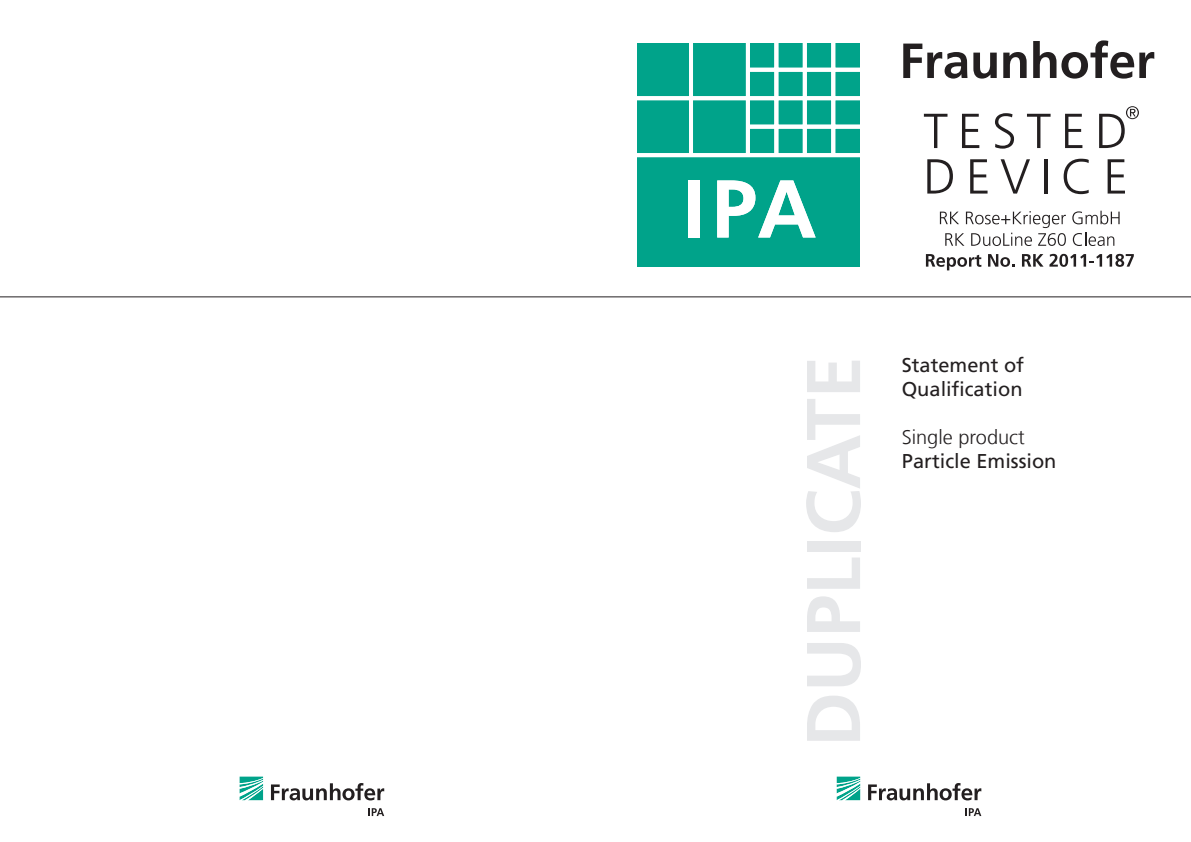
<style>
.page{position:relative;width:1191px;height:842px;background:#fff}
.page>*{position:absolute;margin:0;border:0;box-sizing:border-box;transform-origin:0 0}
.t1{font:700 76px "Frutiger LT Com";color:#e6e7e9}
.t2{font:20px/24px "Frutiger LT Com";color:#231f20}
.t3{font:300 20px "Frutiger LT Com";color:#231f20}
</style>
<div class="page">
<svg style="left:240px;top:777px;width:23px;height:23px"></svg>
<svg style="left:271px;top:783px;width:113px;height:17px"></svg>
<svg style="left:368px;top:808px;width:16px;height:8px"></svg>
<svg style="left:836px;top:777px;width:24px;height:23px"></svg>
<svg style="left:868px;top:783px;width:113px;height:17px"></svg>
<svg style="left:965px;top:808px;width:16px;height:8px"></svg>
<hr style="left:0;top:296px;width:1191px;height:1px;background:#231f20">
<div style="left:636px;top:43px;width:223px;height:224px;background:#00a38a"></div>
<hr style="left:746px;top:34px;width:4px;height:121px;background:#fff">
<svg style="left:750px;top:125px;width:110px;height:4px"></svg>
<svg style="left:750px;top:68px;width:110px;height:4px"></svg>
<svg style="left:831px;top:43px;width:4px;height:110px"></svg>
<svg style="left:774px;top:43px;width:4px;height:110px"></svg>
<hr style="left:803px;top:34px;width:4px;height:121px;background:#fff">
<hr style="left:689px;top:34px;width:4px;height:121px;background:#fff">
<hr style="left:630px;top:96px;width:235px;height:4px;background:#fff">
<hr style="left:630px;top:153px;width:235px;height:4px;background:#fff">
<div style="left:688px;top:180px;width:11px;height:57px;background:#fff"></div>
<svg style="left:717px;top:180px;width:98px;height:57px"></svg>
<svg style="left:903px;top:44px;width:64px;height:35px"></svg>
<svg style="left:973px;top:53px;width:23px;height:26px"></svg>
<svg style="left:1003px;top:52px;width:23px;height:26px"></svg>
<svg style="left:1033px;top:40px;width:121px;height:39px"></svg>
<svg style="left:924px;top:114px;width:23px;height:34px"></svg>
<svg style="left:962px;top:114px;width:17px;height:34px"></svg>
<svg style="left:995px;top:113px;width:19px;height:36px"></svg>
<svg style="left:1027px;top:114px;width:23px;height:34px"></svg>
<svg style="left:1065px;top:114px;width:17px;height:34px"></svg>
<svg style="left:927px;top:159px;width:26px;height:35px"></svg>
<svg style="left:970px;top:159px;width:17px;height:35px"></svg>
<svg style="left:1000px;top:159px;width:30px;height:35px"></svg>
<hr style="left:1044px;top:159px;width:3px;height:35px;background:#231f20">
<svg style="left:1063px;top:159px;width:25px;height:35px"></svg>
<svg style="left:1107px;top:159px;width:18px;height:35px"></svg>
<svg style="left:1099px;top:106px;width:40px;height:42px"></svg>
<svg style="left:1072px;top:211px;width:47px;height:13px"></svg>
<svg style="left:940px;top:211px;width:126px;height:35px"></svg>
<svg style="left:1072px;top:232px;width:42px;height:14px"></svg>
<svg style="left:926px;top:254px;width:55px;height:16px"></svg>
<svg style="left:988px;top:254px;width:26px;height:13px"></svg>
<svg style="left:1022px;top:254px;width:21px;height:13px"></svg>
<svg style="left:1049px;top:254px;width:84px;height:13px"></svg>
<h1 class="t1" style="left:789px;top:747px;width:392px;rotate:-90deg">DUPLICATE</h1>
<p class="t2" style="left:901px;top:354px;width:124px">Statement of<br>Qualification</p>
<p class="t3" style="left:901px;top:425px;width:125px">Single product</p>
<p class="t2" style="left:902px;top:449px;width:156px">Particle Emission</p>
</div>
